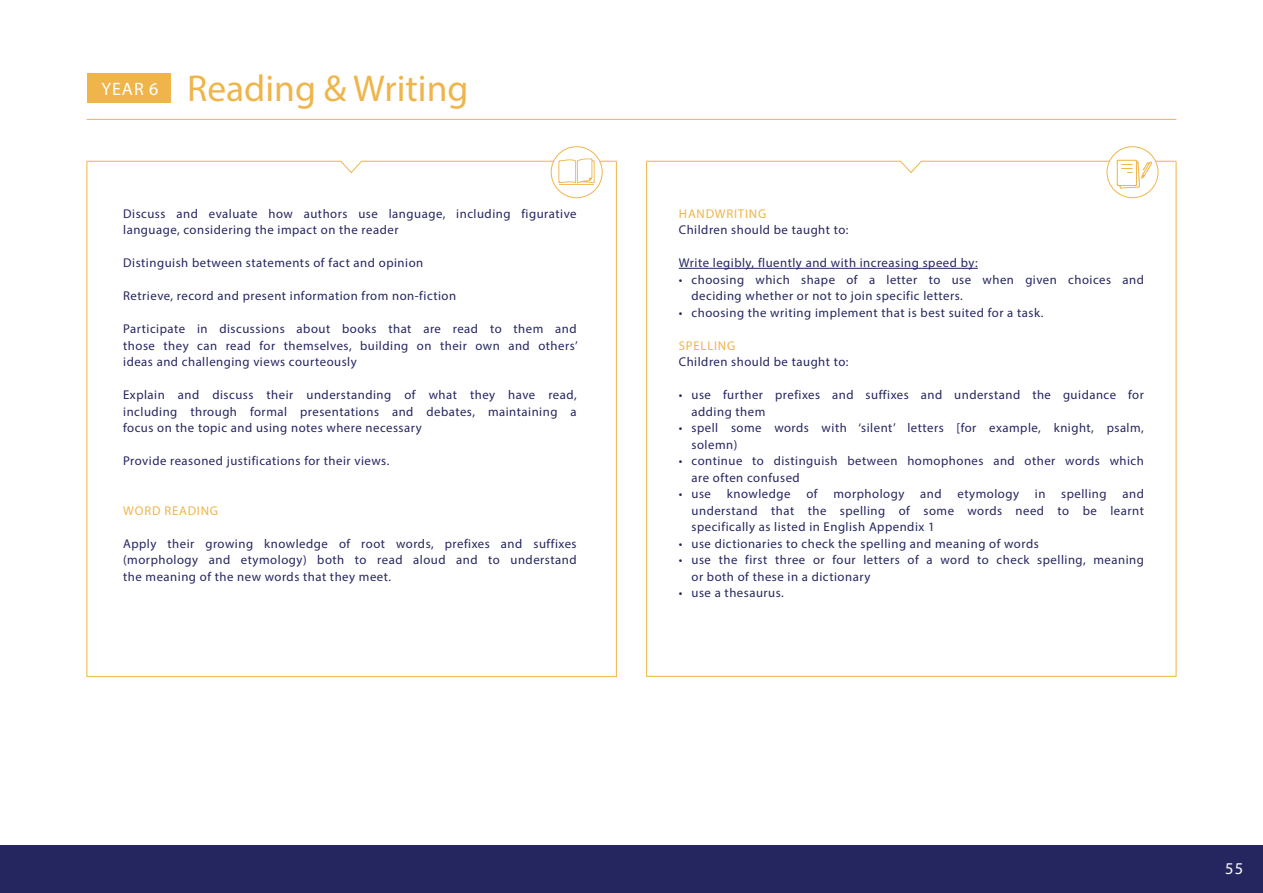
<style>
.page{position:relative;width:1263px;height:893px;background:#fff}
.page>*{position:absolute;margin:0;border:0;box-sizing:border-box;transform-origin:0 0}
.t1{font:37.5px "Myriad Pro";color:#efb54b}
.t2{font:18px "Myriad Pro";color:#fff}
.t3{font:16.5px "Myriad Pro";color:#fff}
.t4{font:12.75px/16.5px "Myriad Pro";letter-spacing:.04em;color:#252560}
.t5{font:12.75px "Myriad Pro";letter-spacing:.06em;color:#efb54b}
</style>
<div class="page">
<div style="left:0;top:845px;width:1263px;height:48px;background:#252560"></div>
<hr style="left:87px;top:119px;width:1089px;height:1px;background:#efb54b">
<hr style="left:679px;top:268px;width:299px;height:1px;background:#252560">
<div style="left:551px;top:146px;width:52px;height:52px;border:1px solid #efb54b;border-radius:50%"></div>
<svg style="left:86px;top:158px;width:531px;height:27px"></svg>
<svg style="left:646px;top:160px;width:531px;height:29px"></svg>
<div style="left:88px;top:73px;width:83px;height:30px;background:#efb54b"></div>
<p class="t2" style="left:101px;top:78px;width:59px">YEAR 6</p>
<p class="t1" style="left:187px;top:65px;width:283px">Reading &amp; Writing</p>
<p class="t4" style="left:123px;top:205px;width:455px">Discuss and evaluate how authors use language, including figurative language, considering the impact on the reader</p>
<p class="t4" style="left:123px;top:254px;width:302px">Distinguish between statements of fact and opinion</p>
<p class="t4" style="left:123px;top:287px;width:335px">Retrieve, record and present information from non-fiction</p>
<p class="t4" style="left:123px;top:320px;width:456px;text-align:justify">Participate in discussions about books that are read to them and those they can read for themselves, building on their own and others’ ideas and challenging views courteously</p>
<p class="t4" style="left:123px;top:386px;width:455px;text-align:justify">Explain and discuss their understanding of what they have read, including through formal presentations and debates, maintaining a focus on the topic and using notes where necessary</p>
<p class="t4" style="left:123px;top:452px;width:268px">Provide reasoned justifications for their views.</p>
<p class="t5" style="left:123px;top:502px;width:96px">WORD READING</p>
<p class="t4" style="left:123px;top:535px;width:455px;text-align:justify">Apply their growing knowledge of root words, prefixes and suffixes (morphology and etymology) both to read aloud and to understand the meaning of the new words that they meet.</p>
<p class="t5" style="left:679px;top:205px;width:89px">HANDWRITING</p>
<p class="t4" style="left:679px;top:221px;width:171px">Children should be taught to:</p>
<p class="t4" style="left:679px;top:254px;width:301px">Write legibly, fluently and with increasing speed by:</p>
<p class="t4" style="left:691px;top:271px;width:454px;text-indent:-13px">• choosing which shape of a letter to use when given choices and deciding whether or not to join specific letters.</p>
<p class="t4" style="left:679px;top:304px;width:366px">• choosing the writing implement that is best suited for a task.</p>
<p class="t5" style="left:679px;top:337px;width:58px">SPELLING</p>
<p class="t4" style="left:679px;top:353px;width:171px">Children should be taught to:</p>
<p class="t4" style="left:691px;top:386px;width:454px;text-indent:-13px">• use further prefixes and suffixes and understand the guidance for adding them</p>
<p class="t4" style="left:691px;top:419px;width:454px;text-indent:-13px">• spell some words with ‘silent’ letters [for example, knight, psalm, solemn)</p>
<p class="t4" style="left:691px;top:452px;width:454px;text-indent:-13px">• continue to distinguish between homophones and other words which are often confused</p>
<p class="t4" style="left:691px;top:485px;width:454px;text-align:justify;text-indent:-13px">• use knowledge of morphology and etymology in spelling and understand that the spelling of some words need to be learnt specifically as listed in English Appendix 1</p>
<p class="t4" style="left:679px;top:535px;width:361px">• use dictionaries to check the spelling and meaning of words</p>
<p class="t4" style="left:691px;top:551px;width:454px;text-indent:-13px">• use the first three or four letters of a word to check spelling, meaning or both of these in a dictionary</p>
<p class="t4" style="left:679px;top:584px;width:107px">• use a thesaurus.</p>
<p class="t3" style="left:1225px;top:858px;width:20px">55</p>
</div>
